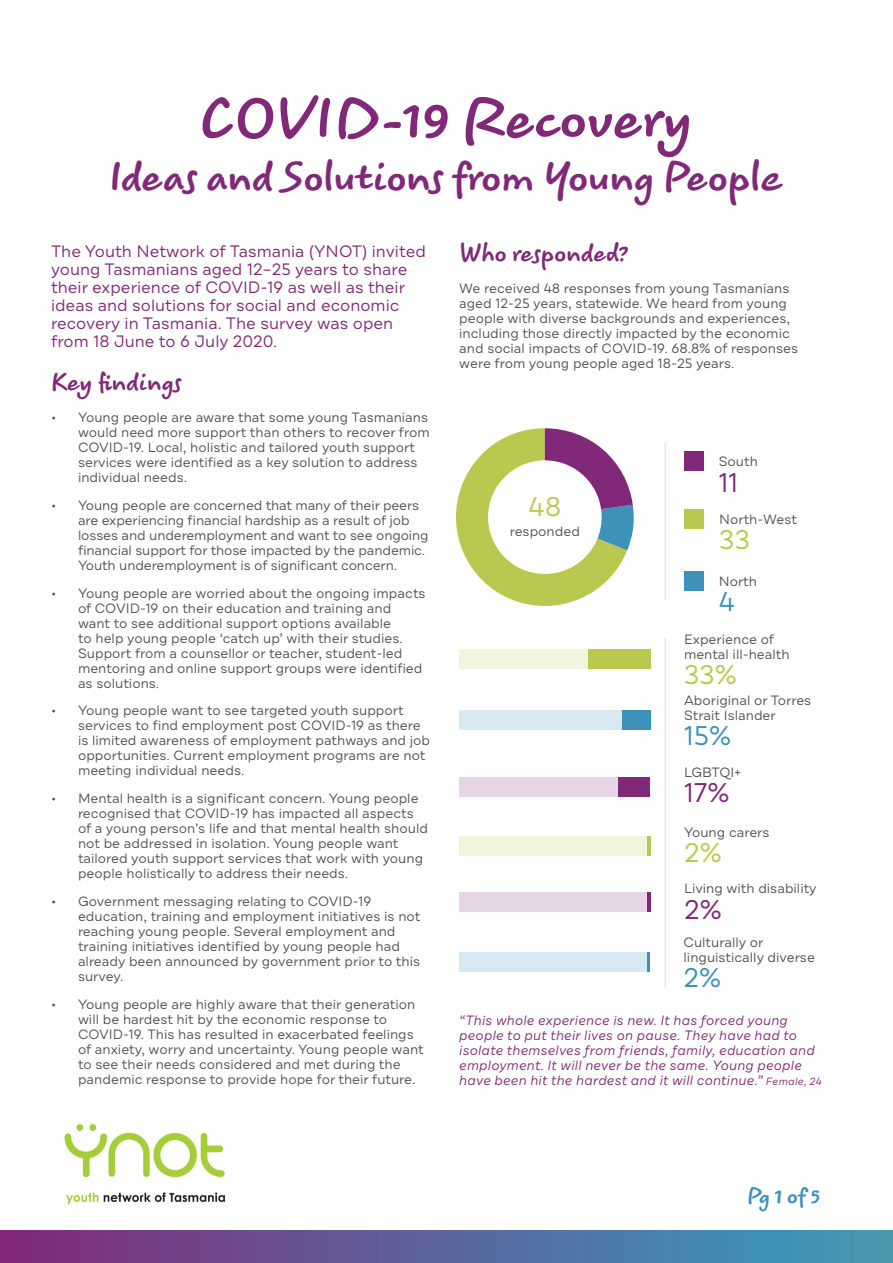
<style>
.page{position:relative;width:893px;height:1263px;background:#fff}
.page>*{position:absolute;margin:0;border:0;box-sizing:border-box;transform-origin:0 0}
.t1{font:700 61.5px "Koorkin W04";color:#812978}
.t2{font:700 45px "Koorkin W04";color:#812978}
.t3{font:700 27px "Koorkin W04";color:#812978}
.Body{font:27px "Draft B";color:#bbc850}
.Body-2{font:27px "Draft B";color:#812978}
.Body-3{font:27px "Draft B";color:#3e92b9}
.t4{font:700 24.45px "Koorkin W04";color:#3e92b9}
.Body-4{font:16.5px/18px "Draft B";color:#812978}
.Body-5{font:13.5px/15px "Draft B";color:#525254}
.t5{font:italic 13.5px/15px "Draft B";letter-spacing:.015em;color:#812978}
.Stats{font:13.5px/15px "Draft B";color:#525254}
.s1{font-size:10.5px}
</style>
<div class="page">
<div style="left:0;top:1230px;width:893px;height:33px;background:linear-gradient(to right,#802a7b,#399fbc)"></div>
<hr style="left:892px;top:1230px;width:1px;height:33px;background:#4c98ac">
<svg style="left:456px;top:428px;width:178px;height:178px"></svg>
<img style="left:64px;top:1124px;width:161px;height:81px">
<div style="left:459px;top:711px;width:165px;height:19px;background:#d9e9f1"></div>
<div style="left:459px;top:836px;width:192px;height:19px;background:#f2f5de"></div>
<div style="left:459px;top:892px;width:190px;height:20px;background:#e6d5e5"></div>
<div style="left:684px;top:451px;width:20px;height:19px;background:#812978"></div>
<div style="left:684px;top:510px;width:20px;height:19px;background:#bbc850"></div>
<div style="left:587px;top:649px;width:64px;height:20px;background:#bbc850"></div>
<div style="left:459px;top:649px;width:128px;height:20px;background:#f2f5de"></div>
<div style="left:684px;top:571px;width:20px;height:19px;background:#3e92b9"></div>
<div style="left:622px;top:711px;width:29px;height:19px;background:#3e92b9"></div>
<div style="left:618px;top:777px;width:32px;height:20px;background:#812978"></div>
<div style="left:459px;top:777px;width:159px;height:20px;background:#e6d5e5"></div>
<svg style="left:646px;top:952px;width:4px;height:20px"></svg>
<div style="left:459px;top:952px;width:187px;height:20px;background:#d9e9f1"></div>
<hr style="left:647px;top:836px;width:4px;height:19px;background:#bbc850">
<hr style="left:647px;top:892px;width:4px;height:20px;background:#812978">
<div style="left:488px;top:460px;width:114px;height:114px;background:#fff;border-radius:50%"></div>
<hr style="left:665px;top:443px;width:1px;height:157px;background:#e7e8e8">
<hr style="left:665px;top:638px;width:1px;height:349px;background:#e7e8e8">
<h1 class="t1" style="left:200px;top:77px;width:494px">COVID-19 Recovery</h1>
<h1 class="t2" style="left:110px;top:147px;width:675px">Ideas and Solutions from Young People</h1>
<p class="Body-4" style="left:51px;top:243px;width:376px">The Youth Network of Tasmania (YNOT) invited young Tasmanians aged 12–25 years to share their experience of COVID-19 as well as their ideas and solutions for social and economic recovery in Tasmania. The survey was open from 18 June to 6 July 2020.</p>
<h2 class="t3" style="left:51px;top:364px;width:132px">Key findings</h2>
<p class="Body-5" style="left:78px;top:411px;width:353px;text-indent:-27px">• Young people are aware that some young Tasmanians would need more support than others to recover from COVID-19. Local, holistic and tailored youth support services were identified as a key solution to address individual needs.</p>
<p class="Body-5" style="left:78px;top:499px;width:352px;text-indent:-27px">• Young people are concerned that many of their peers are experiencing financial hardship as a result of job losses and underemployment and want to see ongoing financial support for those impacted by the pandemic.<br>Youth underemployment is of significant concern.</p>
<p class="Body-5" style="left:78px;top:587px;width:349px;text-indent:-27px">• Young people are worried about the ongoing impacts of COVID-19 on their education and training and want to see additional support options available<br>to help young people ‘catch up’ with their studies.<br>Support from a counsellor or teacher, student-led mentoring and online support groups were identified as solutions.</p>
<p class="Body-5" style="left:78px;top:704px;width:354px;text-indent:-27px">• Young people want to see targeted youth support services to find employment post COVID-19 as there is limited awareness of employment pathways and job opportunities. Current employment programs are not meeting individual needs.</p>
<p class="Body-5" style="left:78px;top:792px;width:351px;text-indent:-27px">• Mental health is a significant concern. Young people recognised that COVID-19 has impacted all aspects of a young person’s life and that mental health should not be addressed in isolation. Young people want tailored youth support services that work with young people holistically to address their needs.</p>
<p class="Body-5" style="left:78px;top:895px;width:344px;text-indent:-27px">• Government messaging relating to COVID-19 education, training and employment initiatives is not reaching young people. Several employment and training initiatives identified by young people had already been announced by government prior to this survey.</p>
<p class="Body-5" style="left:78px;top:998px;width:347px;text-indent:-27px">• Young people are highly aware that their generation will be hardest hit by the economic response to COVID-19. This has resulted in exacerbated feelings of anxiety, worry and uncertainty. Young people want to see their needs considered and met during the pandemic response to provide hope for their future.</p>
<h2 class="t3" style="left:459px;top:234px;width:170px">Who responded?</h2>
<p class="Body-5" style="left:459px;top:282px;width:340px">We received 48 responses from young Tasmanians aged 12-25 years, statewide. We heard from young people with diverse backgrounds and experiences, including those directly impacted by the economic and social impacts of COVID-19. 68.8% of responses were from young people aged 18-25 years.</p>
<p class="Body-5" style="left:719px;top:455px;width:41px">South</p>
<p class="Body-2" style="left:719px;top:465px;width:21px">11</p>
<p class="Body-5" style="left:719px;top:513px;width:79px">North-West</p>
<p class="Body" style="left:719px;top:523px;width:32px">33</p>
<p class="Body" style="left:528px;top:490px;width:34px">48</p>
<p class="Body-5" style="left:510px;top:525px;width:72px">responded</p>
<p class="Body-5" style="left:719px;top:575px;width:40px">North</p>
<p class="Body-3" style="left:719px;top:585px;width:18px">4</p>
<p class="Stats" style="left:684px;top:633px;width:107px">Experience of mental ill-health</p>
<p class="Body" style="left:684px;top:658px;width:54px">33%</p>
<p class="Stats" style="left:684px;top:694px;width:129px">Aboriginal or Torres<br>Strait Islander</p>
<p class="Body-3" style="left:684px;top:719px;width:49px">15%</p>
<p class="Body-5" style="left:684px;top:766px;width:59px">LGBTQI+</p>
<p class="Body-2" style="left:684px;top:776px;width:47px">17%</p>
<p class="Body-5" style="left:684px;top:826px;width:87px">Young carers</p>
<p class="Body" style="left:684px;top:836px;width:39px">2%</p>
<p class="Body-5" style="left:684px;top:882px;width:134px">Living with disability</p>
<p class="Body-2" style="left:684px;top:892px;width:39px">2%</p>
<p class="Stats" style="left:684px;top:935px;width:133px">Culturally or linguistically diverse</p>
<p class="Body-3" style="left:684px;top:960px;width:39px">2%</p>
<p class="t5" style="left:459px;top:1014px;width:364px">“This whole experience is new. It has forced young people to put their lives on pause. They have had to isolate themselves from friends, family, education and employment. It will never be the same. Young people have been hit the hardest and it will continue.” <span class="s1">Female, 24</span></p>
<h3 class="t4" style="left:747px;top:1179px;width:75px">Pg 1 of 5</h3>
</div>
